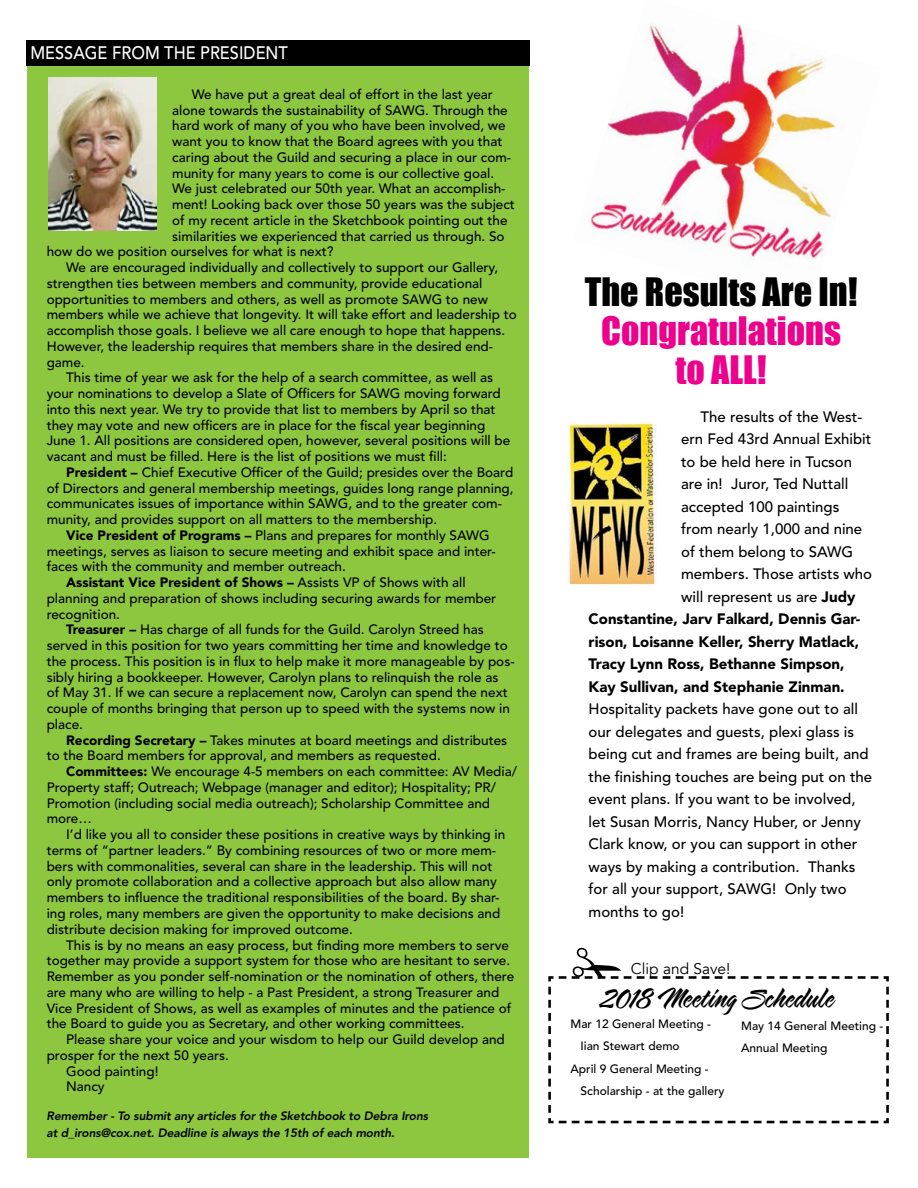
<style>
.page{position:relative;width:918px;height:1188px;background:#fff}
.page>*{position:absolute;margin:0;border:0;box-sizing:border-box;transform-origin:0 0}
.t1{font:36px/39px "Impact";color:#ec008c;text-align:center}
.t2{font:36px "Impact";color:#000}
.t3{font:33.6px "LHF Sarah Script Neue";letter-spacing:-.015em;color:#000}
.t4{font:500 18px "Avenir LT Std";color:#fff;scale:.91 1}
.t5{font:15.45px "Avenir";color:#000}
.t6{font:500 15px/22.5px "Avenir LT Std";color:#000}
.t7{font:900 15px "Avenir LT Std";color:#000}
.t8{font:500 13.5px "Avenir LT Std";color:#000}
.t9{font:900 13.5px "Avenir LT Std";color:#000}
.t10{font:500 12px/22.5px "Avenir LT Std";color:#000}
.t11{font:italic 800 12px/16.5px "Avenir LT Std";letter-spacing:-.01em;color:#000}
.s1{font-weight:900}
.s2{font-weight:500}
</style>
<div class="page">
<div style="left:27px;top:60px;width:501px;height:1098px;background:#8dc63f"></div>
<div style="left:26px;top:40px;width:504px;height:26px;background:#000"></div>
<img style="left:49px;top:78px;width:108px;height:152px">
<img style="left:590px;top:23px;width:246px;height:240px">
<img style="left:568px;top:422px;width:88px;height:164px">
<svg style="left:548px;top:976px;width:341px;height:148px"></svg>
<svg style="left:548px;top:976px;width:330px;height:139px"></svg>
<h3 class="t4" style="left:30px;top:42px;width:285px">MESSAGE FROM THE PRESIDENT</h3>
<p class="t8" style="left:192px;top:86px;width:303px">We have put a great deal of effort in the last year</p>
<p class="t8" style="left:172px;top:102px;width:337px">alone towards the sustainability of SAWG. Through the</p>
<p class="t8" style="left:172px;top:118px;width:335px">hard work of many of you who have been involved, we</p>
<p class="t8" style="left:172px;top:134px;width:332px">want you to know that the Board agrees with you that</p>
<p class="t8" style="left:172px;top:149px;width:340px">caring about the Guild and securing a place in our com-</p>
<p class="t8" style="left:172px;top:165px;width:323px">munity for many years to come is our collective goal.</p>
<p class="t8" style="left:172px;top:181px;width:335px">We just celebrated our 50th year. What an accomplish-</p>
<p class="t8" style="left:172px;top:197px;width:344px">ment! Looking back over those 50 years was the subject</p>
<p class="t8" style="left:172px;top:212px;width:337px">of my recent article in the Sketchbook pointing out the</p>
<p class="t8" style="left:172px;top:228px;width:334px">similarities we experienced that carried us through. So</p>
<p class="t8" style="left:47px;top:244px;width:288px">how do we position ourselves for what is next?</p>
<p class="t8" style="left:66px;top:260px;width:433px">We are encouraged individually and collectively to support our Gallery,</p>
<p class="t8" style="left:47px;top:275px;width:437px">strengthen ties between members and community, provide educational</p>
<p class="t8" style="left:47px;top:291px;width:443px">opportunities to members and others, as well as promote SAWG to new</p>
<p class="t8" style="left:47px;top:307px;width:472px">members while we achieve that longevity. It will take effort and leadership to</p>
<p class="t8" style="left:47px;top:323px;width:460px">accomplish those goals. I believe we all care enough to hope that happens.</p>
<p class="t8" style="left:47px;top:338px;width:448px">However, the leadership requires that members share in the desired end-</p>
<p class="t8" style="left:47px;top:354px;width:40px">game.</p>
<p class="t8" style="left:66px;top:370px;width:429px">This time of year we ask for the help of a search committee, as well as</p>
<p class="t8" style="left:47px;top:386px;width:456px">your nominations to develop a Slate of Officers for SAWG moving forward</p>
<p class="t8" style="left:47px;top:401px;width:450px">into this next year. We try to provide that list to members by April so that</p>
<p class="t8" style="left:47px;top:417px;width:440px">they may vote and new officers are in place for the fiscal year beginning</p>
<p class="t8" style="left:47px;top:433px;width:465px">June 1. All positions are considered open, however, several positions will be</p>
<p class="t8" style="left:47px;top:449px;width:402px">vacant and must be filled. Here is the list of positions we must fill:</p>
<p class="t8" style="left:66px;top:464px;width:449px"><span class="s1">President –</span> Chief Executive Officer of the Guild; presides over the Board</p>
<p class="t8" style="left:47px;top:480px;width:468px">of Directors and general membership meetings, guides long range planning,</p>
<p class="t8" style="left:47px;top:496px;width:457px">communicates issues of importance within SAWG, and to the greater com-</p>
<p class="t8" style="left:47px;top:512px;width:392px">munity, and provides support on all matters to the membership.</p>
<p class="t8" style="left:66px;top:527px;width:425px"><span class="s1">Vice President of Programs –</span> Plans and prepares for monthly SAWG</p>
<p class="t8" style="left:47px;top:543px;width:451px">meetings, serves as liaison to secure meeting and exhibit space and inter-</p>
<p class="t8" style="left:47px;top:559px;width:301px">faces with the community and member outreach.</p>
<p class="t9" style="left:66px;top:574px;width:401px">Assistant Vice President of Shows – <span class="s2">Assists VP of Shows with all</span></p>
<p class="t8" style="left:47px;top:590px;width:451px">planning and preparation of shows including securing awards for member</p>
<p class="t8" style="left:47px;top:606px;width:75px">recognition.</p>
<p class="t8" style="left:66px;top:622px;width:419px"><span class="s1">Treasurer –</span> Has charge of all funds for the Guild. Carolyn Streed has</p>
<p class="t8" style="left:47px;top:638px;width:463px">served in this position for two years committing her time and knowledge to</p>
<p class="t8" style="left:47px;top:653px;width:469px">the process. This position is in flux to help make it more manageable by pos-</p>
<p class="t8" style="left:47px;top:669px;width:453px">sibly hiring a bookkeeper. However, Carolyn plans to relinquish the role as</p>
<p class="t8" style="left:47px;top:685px;width:462px">of May 31. If we can secure a replacement now, Carolyn can spend the next</p>
<p class="t8" style="left:47px;top:701px;width:465px">couple of months bringing that person up to speed with the systems now in</p>
<p class="t8" style="left:47px;top:716px;width:38px">place.</p>
<p class="t8" style="left:66px;top:732px;width:443px"><span class="s1">Recording Secretary –</span> Takes minutes at board meetings and distributes</p>
<p class="t8" style="left:47px;top:748px;width:396px">to the Board members for approval, and members as requested.</p>
<p class="t8" style="left:66px;top:764px;width:452px"><span class="s1">Committees:</span> We encourage 4-5 members on each committee: AV Media/</p>
<p class="t8" style="left:47px;top:779px;width:451px">Property staff; Outreach; Webpage (manager and editor); Hospitality; PR/</p>
<p class="t8" style="left:47px;top:795px;width:445px">Promotion (including social media outreach); Scholarship Committee and</p>
<p class="t8" style="left:47px;top:811px;width:47px">more…</p>
<p class="t8" style="left:66px;top:827px;width:441px">I’d like you all to consider these positions in creative ways by thinking in</p>
<p class="t8" style="left:47px;top:843px;width:451px">terms of “partner leaders.” By combining resources of two or more mem-</p>
<p class="t8" style="left:47px;top:858px;width:447px">bers with commonalities, several can share in the leadership. This will not</p>
<p class="t8" style="left:47px;top:874px;width:452px">only promote collaboration and a collective approach but also allow many</p>
<p class="t8" style="left:47px;top:890px;width:454px">members to influence the traditional responsibilities of the board. By shar-</p>
<p class="t8" style="left:47px;top:906px;width:455px">ing roles, many members are given the opportunity to make decisions and</p>
<p class="t8" style="left:47px;top:921px;width:308px">distribute decision making for improved outcome.</p>
<p class="t8" style="left:66px;top:937px;width:444px">This is by no means an easy process, but finding more members to serve</p>
<p class="t8" style="left:47px;top:953px;width:465px">together may provide a support system for those who are hesitant to serve.</p>
<p class="t8" style="left:47px;top:969px;width:469px">Remember as you ponder self-nomination or the nomination of others, there</p>
<p class="t8" style="left:47px;top:984px;width:454px">are many who are willing to help - a Past President, a strong Treasurer and</p>
<p class="t8" style="left:47px;top:1000px;width:466px">Vice President of Shows, as well as examples of minutes and the patience of</p>
<p class="t8" style="left:47px;top:1016px;width:419px">the Board to guide you as Secretary, and other working committees.</p>
<p class="t8" style="left:66px;top:1032px;width:440px">Please share your voice and your wisdom to help our Guild develop and</p>
<p class="t8" style="left:47px;top:1047px;width:184px">prosper for the next 50 years.</p>
<p class="t8" style="left:66px;top:1063px;width:94px">Good painting!</p>
<p class="t8" style="left:66px;top:1079px;width:40px">Nancy</p>
<p class="t11" style="left:47px;top:1108px;width:383px">Remember - To submit any articles for the Sketchbook to Debra Irons at d_irons@cox.net. Deadline is always the 15th of each month.</p>
<h1 class="t2" style="left:585px;top:264px;width:274px">The Results Are In!</h1>
<h1 class="t1" style="left:601px;top:311px;width:241px">Congratulations to ALL!</h1>
<p class="t6" style="left:701px;top:406px;width:163px">The results of the West-</p>
<p class="t6" style="left:681px;top:428px;width:192px">ern Fed 43rd Annual Exhibit</p>
<p class="t6" style="left:681px;top:451px;width:173px">to be held here in Tucson</p>
<p class="t6" style="left:681px;top:473px;width:169px">are in! Juror, Ted Nuttall</p>
<p class="t6" style="left:681px;top:496px;width:160px">accepted 100 paintings</p>
<p class="t6" style="left:681px;top:518px;width:183px">from nearly 1,000 and nine</p>
<p class="t6" style="left:681px;top:541px;width:174px">of them belong to SAWG</p>
<p class="t6" style="left:681px;top:563px;width:193px">members. Those artists who</p>
<p class="t6" style="left:681px;top:586px;width:176px">will represent us are <span class="s1">Judy</span></p>
<p class="t7" style="left:589px;top:610px;width:273px">Constantine, Jarv Falkard, Dennis Gar-</p>
<p class="t7" style="left:589px;top:633px;width:272px">rison, Loisanne Keller, Sherry Matlack,</p>
<p class="t7" style="left:589px;top:655px;width:258px">Tracy Lynn Ross, Bethanne Simpson,</p>
<p class="t7" style="left:589px;top:678px;width:258px">Kay Sullivan, and Stephanie Zinman.</p>
<p class="t6" style="left:589px;top:698px;width:285px">Hospitality packets have gone out to all our delegates and guests, plexi glass is being cut and frames are being built, and the finishing touches are being put on the event plans. If you want to be involved, let Susan Morris, Nancy Huber, or Jenny Clark know, or you can support in other ways by making a contribution. Thanks for all your support, SAWG! Only two months to go!</p>
<p class="t5" style="left:631px;top:959px;width:101px">Clip and Save!</p>
<h2 class="t3" style="left:601px;top:980px;width:236px">2018 Meeting Schedule</h2>
<p class="t10" style="left:571px;top:1013px;width:142px">Mar 12 General Meeting -</p>
<p class="t10" style="left:581px;top:1035px;width:101px">Iian Stewart demo</p>
<p class="t10" style="left:571px;top:1058px;width:140px">April 9 General Meeting -</p>
<p class="t10" style="left:581px;top:1080px;width:146px">Scholarship - at the gallery</p>
<p class="t10" style="left:741px;top:1015px;width:144px">May 14 General Meeting -<br>Annual Meeting</p>
</div>
